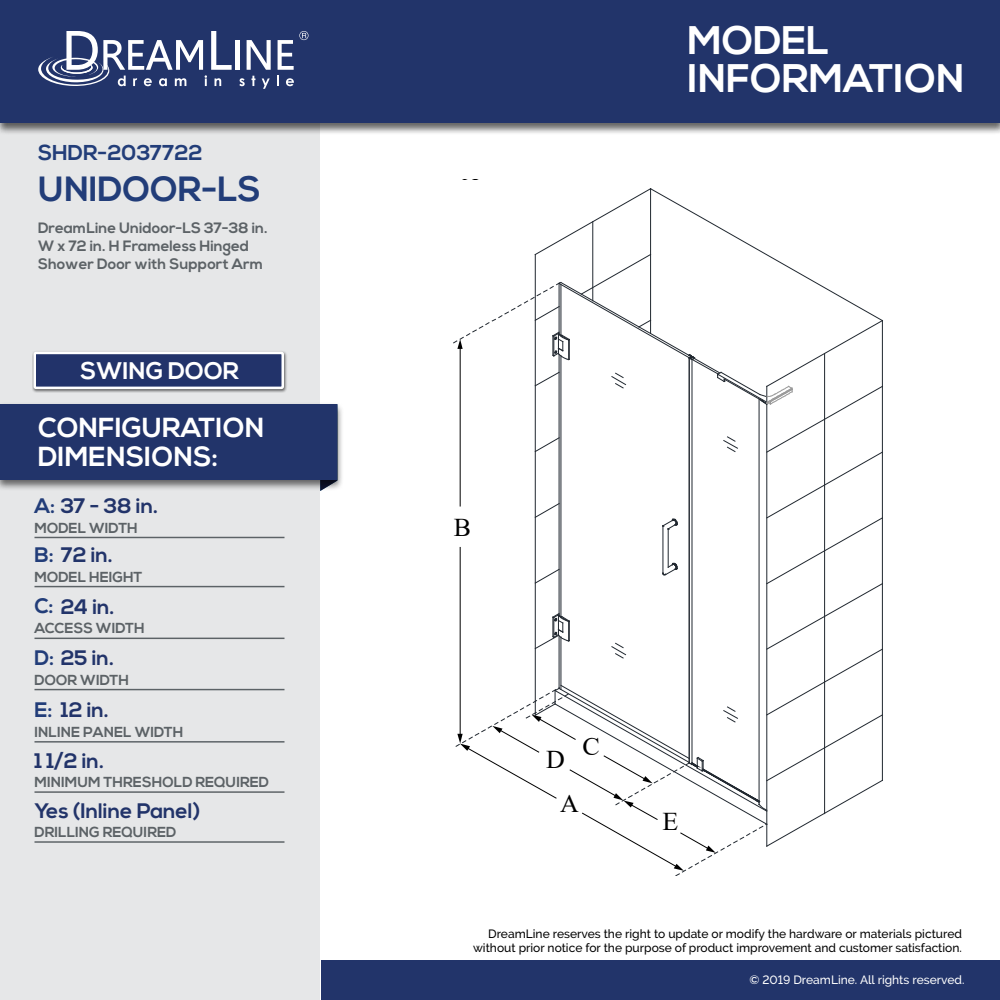
<style>
.page{position:relative;width:1000px;height:1000px;background:#fff}
.page>*{position:absolute;margin:0;border:0;box-sizing:border-box;transform-origin:0 0}
.t1{font:700 39.9px/38px "Nexa";color:#fff}
.t2{font:700 35px "Nexa";color:#223d79}
.t3{font:700 27.5px/29px "Nexa";color:#fff}
.t4{font:25.6px/44.1px "Times New Roman";color:#000;text-align:center}
.t5{font:700 24px "Nexa";color:#fff}
.t6{font:21.9px "Times New Roman";color:#000}
.t7{font:700 21.5px "Nexa";color:#223d79}
.t8{font:700 21px "Nexa";color:#22346a}
.t9{font:700 15px/18px "Nexa";color:#5c6266}
.t10{font:700 14.5px "Nexa";color:#5c6266}
.t11{font:500 12px/14.4px "Raleway";color:#000;text-align:right}
.t12{font:500 12px "Raleway";color:#fff}
.s1{color:#223d79}
</style>
<div class="page">
<div style="left:0;top:117px;width:320px;height:883px;background:#e6e7e8"></div>
<div style="left:0;top:402px;width:344px;height:89px;background:#000;opacity:.57"></div>
<div style="left:0;top:404px;width:337px;height:75px;background:#22346a"></div>
<div style="left:0;top:0;width:1000px;height:135px;background:#000;opacity:.6"></div>
<div style="left:0;top:0;width:1000px;height:122px;background:#22346a"></div>
<div style="left:321px;top:960px;width:679px;height:40px;background:#22346a"></div>
<svg style="left:239px;top:78px;width:6px;height:8px"></svg>
<svg style="left:251px;top:76px;width:4px;height:10px"></svg>
<svg style="left:262px;top:78px;width:8px;height:11px"></svg>
<svg style="left:277px;top:76px;width:2px;height:10px"></svg>
<svg style="left:286px;top:78px;width:8px;height:8px"></svg>
<svg style="left:38px;top:31px;width:194px;height:55px"></svg>
<hr style="left:236px;top:40px;width:4px;height:30px;background:#fff">
<svg style="left:247px;top:40px;width:24px;height:30px"></svg>
<svg style="left:278px;top:31px;width:30px;height:39px"></svg>
<div style="left:32px;top:350px;width:256px;height:43px;background:#000;opacity:.6"></div>
<div style="left:35px;top:353px;width:248px;height:35px;background:#22336a"></div>
<div style="left:34px;top:352px;width:250px;height:37px;border:2px solid #fff"></div>
<svg style="left:453px;top:188px;width:430px;height:688px"></svg>
<hr style="left:34px;top:537px;width:250px;height:1px;background:#5c6266">
<hr style="left:34px;top:586px;width:250px;height:1px;background:#5c6266">
<hr style="left:34px;top:638px;width:250px;height:1px;background:#5c6266">
<hr style="left:34px;top:689px;width:250px;height:1px;background:#5c6266">
<hr style="left:34px;top:741px;width:250px;height:2px;background:#5c6266">
<hr style="left:34px;top:791px;width:250px;height:2px;background:#5c6266">
<hr style="left:34px;top:841px;width:250px;height:2px;background:#5c6266">
<div style="left:806px;top:160px;width:126px;height:62px;background:#fff"></div>
<h3 class="t7" style="left:38px;top:140px;width:166px">SHDR-2037722</h3>
<h2 class="t2" style="left:38px;top:169px;width:225px">UNIDOOR-LS</h2>
<p class="t9" style="left:38px;top:220px;width:231px">DreamLine Unidoor-LS 37-38 in.<br>W x 72 in. H Frameless Hinged<br>Shower Door with Support Arm</p>
<h3 class="t5" style="left:81px;top:356px;width:160px">SWING DOOR</h3>
<h3 class="t3" style="left:38px;top:414px;width:228px">CONFIGURATION<br>DIMENSIONS:</h3>
<h3 class="t8" style="left:34px;top:494px;width:125px"><span class="s1">A:</span> 37 - 38 in.</h3>
<p class="t10" style="left:34px;top:519px;width:105px">MODEL WIDTH</p>
<h3 class="t8" style="left:34px;top:543px;width:80px"><span class="s1">B:</span> 72 in.</h3>
<p class="t10" style="left:34px;top:568px;width:110px">MODEL HEIGHT</p>
<h3 class="t8" style="left:34px;top:595px;width:82px"><span class="s1">C:</span> 24 in.</h3>
<p class="t10" style="left:34px;top:620px;width:112px">ACCESS WIDTH</p>
<h3 class="t8" style="left:34px;top:646px;width:81px"><span class="s1">D:</span> 25 in.</h3>
<p class="t10" style="left:34px;top:671px;width:96px">DOOR WIDTH</p>
<h3 class="t8" style="left:34px;top:698px;width:76px"><span class="s1">E:</span> 12 in.</h3>
<p class="t10" style="left:34px;top:723px;width:150px">INLINE PANEL WIDTH</p>
<p class="t10" style="left:34px;top:774px;width:236px">MINIMUM THRESHOLD REQUIRED</p>
<p class="t10" style="left:34px;top:824px;width:143px">DRILLING REQUIRED</p>
<h3 class="t8" style="left:34px;top:748px;width:71px">1 1/2 in.</h3>
<h3 class="t8" style="left:34px;top:798px;width:167px">Yes (Inline Panel)</h3>
<h3 class="t6" style="left:462px;top:157px;width:18px">A</h3>
<h1 class="t1" style="left:688px;top:23px;width:278px">MODEL<br>INFORMATION</h1>
<h3 class="t4" style="left:454px;top:504px;width:19px">B</h3>
<h3 class="t4" style="left:583px;top:723px;width:19px">C</h3>
<h3 class="t4" style="left:546px;top:736px;width:34px">D<br>A</h3>
<h3 class="t4" style="left:663px;top:799px;width:17px">E</h3>
<p class="t11" style="left:473px;top:926px;width:490px">DreamLine reserves the right to update or modify the hardware or materials pictured without prior notice for the purpose of product improvement and customer satisfaction.</p>
<p class="t12" style="left:749px;top:973px;width:217px">© 2019 DreamLine. All rights reserved.</p>
</div>
